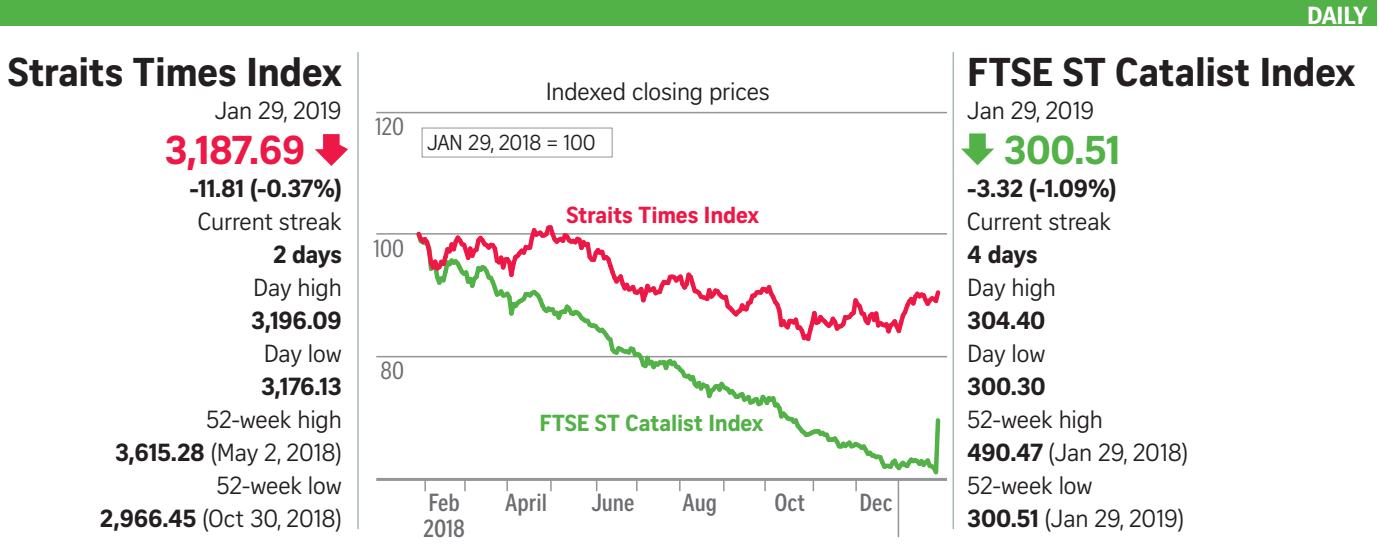
<style>
.page{position:relative;width:1378px;height:558px;background:#fff}
.page>*{position:absolute;margin:0;border:0;box-sizing:border-box;transform-origin:0 0}
.t1{font:700 39px "Curator Serp Text";letter-spacing:-.01em;color:#231f20}
.t2{font:700 39px "Curator Serp Text";color:#ed1845}
.t3{font:700 39px "Curator Serp Text";color:#52b147}
.t4{font:24px/33px "Curator Serp Text";letter-spacing:-.01em;color:#231f20;text-align:right}
.t5{font:700 24px "Curator Serp Text";letter-spacing:-.01em;color:#231f20}
.t6{font:700 24px/25.5px "Curator Head Cond ST Semi";color:#6c6d70}
.t7{font:24px "Curator Head Cond ST Regular";color:#6c6d70}
.t8{font:700 24px "Curator Serp Text";letter-spacing:-.02em;color:#fff}
.t9{font:22.5px "Curator Head ST Bold";letter-spacing:-.01em;color:#52b147}
.t10{font:22.5px "Curator Head ST Bold";letter-spacing:-.01em;color:#ed1845}
.t11{font:21px "Curator Serp Text";letter-spacing:-.01em;color:#231f20}
.s1{font-weight:700}
</style>
<div class="page">
<div style="left:0;top:0;width:1376px;height:26px;background:#52b147"></div>
<svg style="left:961px;top:133px;width:33px;height:32px"></svg>
<svg style="left:315px;top:134px;width:33px;height:32px"></svg>
<div style="left:422px;top:127px;width:190px;height:30px;background:#fff;border:1px solid #939598"></div>
<hr style="left:357px;top:52px;width:2px;height:476px;background:#a8b7b6">
<hr style="left:952px;top:52px;width:2px;height:476px;background:#a8b7b6">
<hr style="left:376px;top:477px;width:571px;height:3px;background:#939598">
<hr style="left:376px;top:355px;width:571px;height:2px;background:#939598">
<hr style="left:376px;top:233px;width:571px;height:1px;background:#939598">
<hr style="left:376px;top:112px;width:571px;height:1px;background:#939598">
<hr style="left:897px;top:478px;width:2px;height:58px;background:#939598">
<svg style="left:413px;top:225px;width:530px;height:265px"></svg>
<h1 class="t1" style="left:8px;top:48px;width:335px">Straits Times Index</h1>
<p class="t4" style="left:215px;top:93px;width:128px">Jan 29, 2019</p>
<h1 class="t2" style="left:165px;top:126px;width:142px">3,187.69</h1>
<p class="t5" style="left:189px;top:173px;width:154px">-11.81 (-0.37%)</p>
<p class="t4" style="left:198px;top:204px;width:145px">Current streak</p>
<p class="t5" style="left:273px;top:239px;width:70px">2 days</p>
<p class="t4" style="left:253px;top:270px;width:90px">Day high</p>
<p class="t5" style="left:251px;top:305px;width:92px">3,196.09</p>
<p class="t4" style="left:264px;top:336px;width:80px">Day low</p>
<p class="t5" style="left:261px;top:371px;width:82px">3,176.13</p>
<p class="t4" style="left:100px;top:402px;width:243px">52-week high<br><span class="s1">3,615.28</span> (May 2, 2018)<br>52-week low<br><span class="s1">2,966.45</span> (Oct 30, 2018)</p>
<p class="t7" style="left:375px;top:114px;width:30px">120</p>
<p class="t7" style="left:374px;top:235px;width:32px">100</p>
<p class="t4" style="left:546px;top:75px;width:226px">Indexed closing prices</p>
<p class="t11" style="left:427px;top:130px;width:170px">JAN 29, 2018 = 100</p>
<p class="t10" style="left:566px;top:201px;width:194px">Straits Times Index</p>
<p class="t7" style="left:380px;top:357px;width:25px">80</p>
<p class="t9" style="left:539px;top:408px;width:226px">FTSE ST Catalist Index</p>
<p class="t6" style="left:423px;top:490px;width:43px">Feb<br>2018</p>
<p class="t6" style="left:505px;top:490px;width:43px">April</p>
<p class="t6" style="left:591px;top:490px;width:45px">June</p>
<p class="t6" style="left:682px;top:490px;width:36px">Aug</p>
<p class="t6" style="left:774px;top:490px;width:32px">Oct</p>
<p class="t6" style="left:859px;top:490px;width:35px">Dec</p>
<p class="t8" style="left:1307px;top:1px;width:62px">DAILY</p>
<h1 class="t1" style="left:967px;top:48px;width:389px">FTSE ST Catalist Index</h1>
<p class="t4" style="left:967px;top:93px;width:128px">Jan 29, 2019</p>
<h1 class="t3" style="left:1004px;top:126px;width:118px">300.51</h1>
<p class="t5" style="left:967px;top:173px;width:151px">-3.32 (-1.09%)</p>
<p class="t4" style="left:967px;top:204px;width:145px">Current streak</p>
<p class="t5" style="left:967px;top:239px;width:72px">4 days</p>
<p class="t4" style="left:967px;top:270px;width:90px">Day high</p>
<p class="t5" style="left:967px;top:305px;width:80px">304.40</p>
<p class="t4" style="left:967px;top:336px;width:80px">Day low</p>
<p class="t5" style="left:967px;top:371px;width:80px">300.30</p>
<p class="t4" style="left:967px;top:402px;width:222px;text-align:left">52-week high<br><span class="s1">490.47</span> (Jan 29, 2018)<br>52-week low<br><span class="s1">300.51</span> (Jan 29, 2019)</p>
</div>
